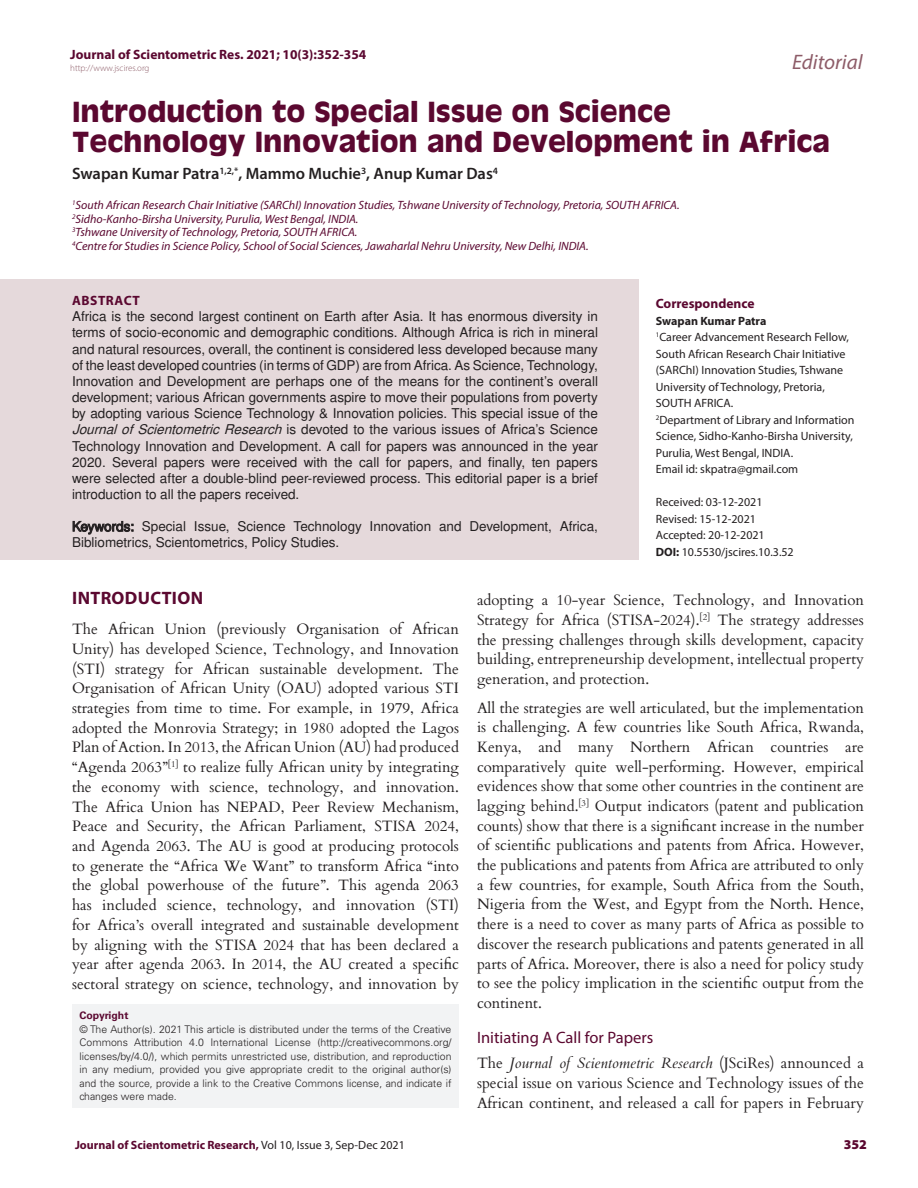
<style>
.page{position:relative;width:918px;height:1188px;background:#fff}
.page>*{position:absolute;margin:0;border:0;box-sizing:border-box;transform-origin:0 0}
.CT{font:700 27px/30px "Antique Olive";color:#5b0830}
.t1{font:italic 21px "Myriad Pro";color:#8d5c68}
._1_HD{font:700 18px "Myriad Pro";letter-spacing:.02em;color:#5b0830}
.CA{font:600 16.5px "Myriad Pro";color:#231f20}
._2_HD{font:16.5px "Myriad Pro";color:#5b0830}
.TXT{font:15px/19.6px "Cardo";color:#231f20;text-align:justify}
.ABS_TXT{font:13.5px/16.2px "Nimbus San L";color:#231f20;text-align:justify}
.ABS_TXT-2{font:700 13.5px "Myriad Pro";color:#5b0830}
.ABS_HD{font:700 13.5px "Myriad Pro";letter-spacing:.04em;color:#5b0830}
.RRH{font:900 13.5px "Myriad Pro";color:#5b0830}
.ABS_TXT-3{font:12px/16.5px "Myriad Pro";color:#231f20}
.CA_Aff{font:italic 12px "Myriad Pro";color:#5b0830}
.RRH-2{font:700 12px "Myriad Pro";color:#5b0830}
.ABS_TXT-4{font:700 12px "Myriad Pro";color:#231f20}
.ABS_AU_ADD{font:300 10.5px/13.5px "Univers LT Std";color:#231f20;text-align:justify}
.ABS_AU_ADD-2{font:700 10.5px "Univers LT Std";color:#5b0830}
.t2{font:300 9px "Myriad Pro";color:#8d5c68}
.s1{font-style:italic}
.s2{font-weight:700}
.s3{font-weight:400;color:#231f20}
</style>
<div class="page">
<div style="left:72px;top:1004px;width:387px;height:104px;background:#f2f3f4"></div>
<div style="left:0;top:279px;width:639px;height:281px;background:#e5d9db"></div>
<svg style="left:73px;top:521px;width:60px;height:14px"></svg>
<p class="ABS_TXT-2" style="left:70px;top:46px;width:298px">Journal of Scientometric Res. 2021; 10(3):352-354</p>
<p class="t2" style="left:70px;top:62px;width:81px">http://www.jscires.org</p>
<h2 class="t1" style="left:792px;top:49px;width:72px">Editorial</h2>
<p class="CT" style="left:72px;top:96px;width:759px">Introduction to Special Issue on Science<br>Technology Innovation and Development in Africa</p>
<p class="CA" style="left:72px;top:163px;width:428px">Swapan Kumar Patra<sup>1,2,*</sup>, Mammo Muchie<sup>3</sup>, Anup Kumar Das<sup>4</sup></p>
<p class="CA_Aff" style="left:72px;top:198px;width:609px"><sup>1</sup>South African Research Chair Initiative (SARChI) Innovation Studies, Tshwane University of Technology, Pretoria, SOUTH AFRICA.</p>
<p class="CA_Aff" style="left:72px;top:211px;width:288px"><sup>2</sup>Sidho-Kanho-Birsha University, Purulia, West Bengal, INDIA.</p>
<p class="CA_Aff" style="left:72px;top:225px;width:287px"><sup>3</sup>Tshwane University of Technology, Pretoria, SOUTH AFRICA.</p>
<p class="CA_Aff" style="left:72px;top:238px;width:518px"><sup>4</sup>Centre for Studies in Science Policy, School of Social Sciences, Jawaharlal Nehru University, New Delhi, INDIA.</p>
<p class="ABS_HD" style="left:72px;top:292px;width:69px">ABSTRACT</p>
<p class="ABS_TXT" style="left:72px;top:308px;width:528px">Africa is the second largest continent on Earth after Asia. It has enormous diversity in terms of socio-economic and demographic conditions. Although Africa is rich in mineral and natural resources, overall, the continent is considered less developed because many of the least developed countries (in terms of GDP) are from Africa. As Science, Technology, Innovation and Development are perhaps one of the means for the continent’s overall development; various African governments aspire to move their populations from poverty by adopting various Science Technology &amp; Innovation policies. This special issue of the <span class="s1">JournalofScientometricResearch</span>is devoted to the various issues of Africa’s Science Technology Innovation and Development. A call for papers was announced in the year 2020. Several papers were received with the call for papers, and finally, ten papers were selected after a double-blind peer-reviewed process. This editorial paper is a brief introduction to all the papers received.</p>
<p class="ABS_TXT" style="left:72px;top:518px;width:527px">Keywords: Special Issue, Science Technology Innovation and Development, Africa,<br>Bibliometrics, Scientometrics, Policy Studies.</p>
<p class="ABS_TXT-2" style="left:656px;top:295px;width:100px">Correspondence</p>
<p class="ABS_TXT-4" style="left:656px;top:313px;width:112px">Swapan Kumar Patra</p>
<p class="ABS_TXT-3" style="left:656px;top:329px;width:195px"><sup>1</sup>Career Advancement Research Fellow, South African Research Chair Initiative (SARChI) Innovation Studies, Tshwane University of Technology, Pretoria, SOUTH AFRICA.</p>
<p class="ABS_TXT-3" style="left:656px;top:411px;width:200px"><sup>2</sup>Department of Library and Information<br>Science, Sidho-Kanho-Birsha University,<br>Purulia, West Bengal, INDIA.</p>
<p class="ABS_TXT-3" style="left:656px;top:461px;width:144px">Email id: skpatra@gmail.com</p>
<p class="ABS_TXT-3" style="left:656px;top:494px;width:108px">Received: 03-12-2021</p>
<p class="ABS_TXT-3" style="left:656px;top:510px;width:102px">Revised: 15-12-2021</p>
<p class="ABS_TXT-3" style="left:656px;top:527px;width:110px">Accepted: 20-12-2021</p>
<p class="ABS_TXT-3" style="left:656px;top:543px;width:139px"><span class="s2">DOI:</span> 10.5530/jscires.10.3.52</p>
<p class="_1_HD" style="left:72px;top:586px;width:132px">INTRODUCTION</p>
<p class="TXT" style="left:72px;top:618px;width:389px">The African Union (previously Organisation of African Unity) has developed Science, Technology, and Innovation (STI) strategy for African sustainable development. The Organisation of African Unity (OAU) adopted various STI strategies from time to time. For example, in 1979, Africa adopted the Monrovia Strategy; in 1980 adopted the Lagos Plan of Action. In 2013, the African Union (AU) had produced “Agenda 2063”<sup>[1]</sup> to realize fully African unity by integrating the economy with science, technology, and innovation.<br>The Africa Union has NEPAD, Peer Review Mechanism, Peace and Security, the African Parliament, STISA 2024, and Agenda 2063. The AU is good at producing protocols to generate the “Africa We Want” to transform Africa “into the global powerhouse of the future”. This agenda 2063 has included science, technology, and innovation (STI) for Africa’s overall integrated and sustainable development by aligning with the STISA 2024 that has been declared a year after agenda 2063. In 2014, the AU created a specific sectoral strategy on science, technology, and innovation by</p>
<p class="ABS_AU_ADD-2" style="left:80px;top:1009px;width:50px">Copyright</p>
<p class="ABS_AU_ADD" style="left:80px;top:1022px;width:374px">© The Author(s). 2021 This article is distributed under the terms of the Creative Commons Attribution 4.0 International License (http://creativecommons.org/ licenses/by/4.0/), which permits unrestricted use, distribution, and reproduction in any medium, provided you give appropriate credit to the original author(s) and the source, provide a link to the Creative Commons license, and indicate if changes were made.</p>
<p class="TXT" style="left:477px;top:590px;width:388px">adopting a 10-year Science, Technology, and Innovation Strategy for Africa (STISA-2024).<sup>[2]</sup> The strategy addresses the pressing challenges through skills development, capacity building, entrepreneurship development, intellectual property generation, and protection.</p>
<p class="TXT" style="left:477px;top:697px;width:389px">All the strategies are well articulated, but the implementation is challenging. A few countries like South Africa, Rwanda, Kenya, and many Northern African countries are comparatively quite well-performing. However, empirical evidences show that some other countries in the continent are lagging behind.<sup>[3]</sup> Output indicators (patent and publication counts) show that there is a significant increase in the number of scientific publications and patents from Africa. However, the publications and patents from Africa are attributed to only a few countries, for example, South Africa from the South, Nigeria from the West, and Egypt from the North. Hence, there is a need to cover as many parts of Africa as possible to discover the research publications and patents generated in all parts of Africa. Moreover, there is also a need for policy study to see the policy implication in the scientific output from the continent.</p>
<p class="_2_HD" style="left:477px;top:1027px;width:178px">Initiating A Call for Papers</p>
<p class="TXT" style="left:477px;top:1053px;width:389px">The <span class="s1">Journal of Scientometric Research</span> (JSciRes) announced a special issue on various Science and Technology issues of the African continent, and released a call for papers in February</p>
<p class="RRH-2" style="left:75px;top:1137px;width:331px">Journal of Scientometric Research, <span class="s3">Vol 10, Issue 3, Sep-Dec 2021</span></p>
<p class="RRH" style="left:844px;top:1136px;width:25px">352</p>
</div>
